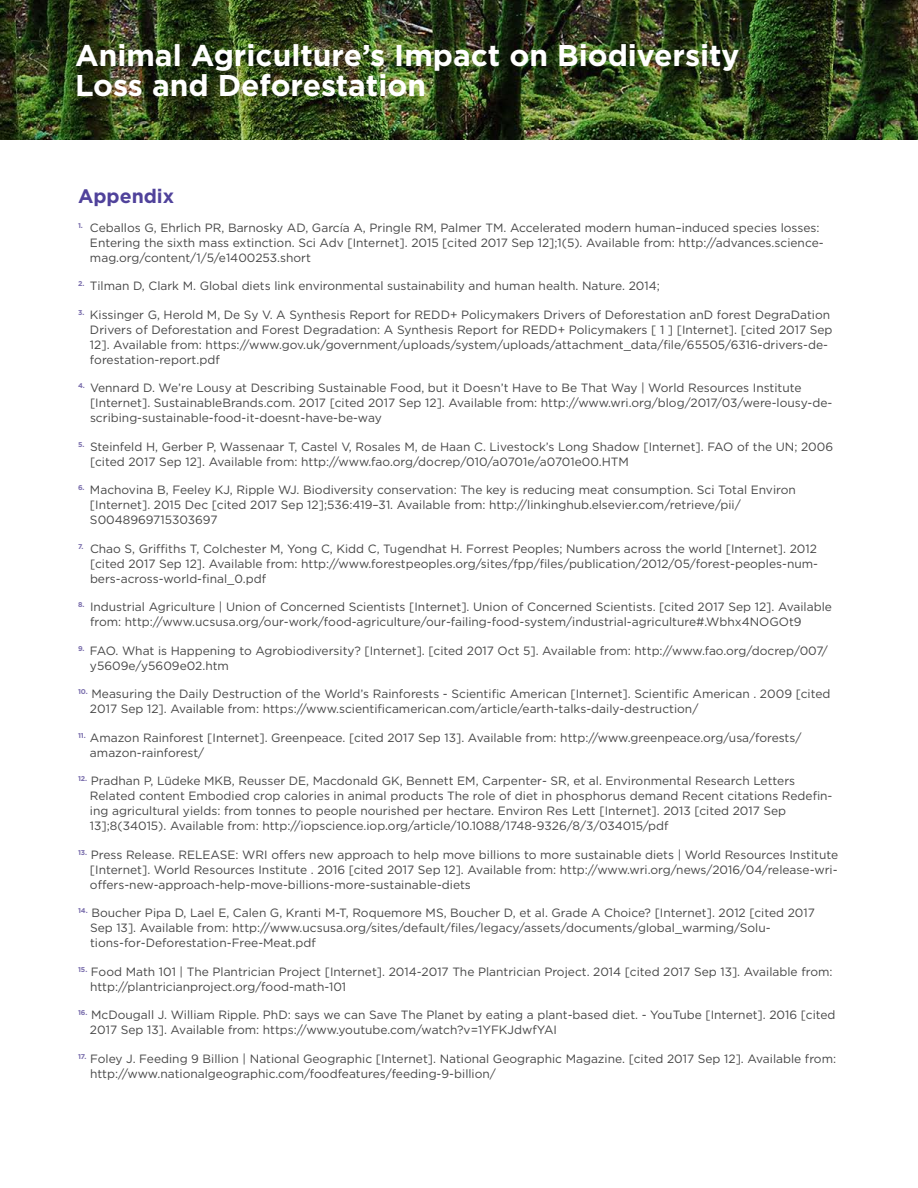
<style>
.page{position:relative;width:918px;height:1188px;background:#fff}
.page>*{position:absolute;margin:0;border:0;box-sizing:border-box;transform-origin:0 0}
.t1{font:700 30px/29.4px "Gotham";color:#fff}
.t2{font:700 19.5px "Gotham";color:#50429b}
.t3{font:12px/15px "Gotham";color:#464646}
</style>
<div class="page">
<img style="left:0;top:0;width:918px;height:140px">
<h1 class="t1" style="left:75px;top:41px;width:666px">Animal Agriculture’s Impact on Biodiversity<br>Loss and Deforestation</h1>
<h2 class="t2" style="left:78px;top:184px;width:98px">Appendix</h2>
<p class="t3" style="left:90px;top:220px;width:735px;text-indent:-12px"><sup>1.</sup> Ceballos G, Ehrlich PR, Barnosky AD, García A, Pringle RM, Palmer TM. Accelerated modern human–induced species losses:<br>Entering the sixth mass extinction. Sci Adv [Internet]. 2015 [cited 2017 Sep 12];1(5). Available from: http://advances.science&shy;mag.org/content/1/5/e1400253.short</p>
<p class="t3" style="left:78px;top:278px;width:583px"><sup>2.</sup> Tilman D, Clark M. Global diets link environmental sustainability and human health. Nature. 2014;</p>
<p class="t3" style="left:90px;top:307px;width:744px;text-indent:-12px"><sup>3.</sup> Kissinger G, Herold M, De Sy V. A Synthesis Report for REDD+ Policymakers Drivers of Deforestation anD forest DegraDation Drivers of Deforestation and Forest Degradation: A Synthesis Report for REDD+ Policymakers [ 1 ] [Internet]. [cited 2017 Sep 12]. Available from: https://www.gov.uk/government/uploads/system/uploads/attachment_data/file/65505/6316-drivers-de&shy;forestation-report.pdf</p>
<p class="t3" style="left:90px;top:380px;width:744px;text-indent:-12px"><sup>4.</sup> Vennard D. We’re Lousy at Describing Sustainable Food, but it Doesn’t Have to Be That Way | World Resources Institute [Internet]. SustainableBrands.com. 2017 [cited 2017 Sep 12]. Available from: http://www.wri.org/blog/2017/03/were-lousy-de&shy;scribing-sustainable-food-it-doesnt-have-be-way</p>
<p class="t3" style="left:90px;top:439px;width:745px;text-indent:-12px"><sup>5.</sup> Steinfeld H, Gerber P, Wassenaar T, Castel V, Rosales M, de Haan C. Livestock’s Long Shadow [Internet]. FAO of the UN; 2006 [cited 2017 Sep 12]. Available from: http://www.fao.org/docrep/010/a0701e/a0701e00.HTM</p>
<p class="t3" style="left:90px;top:482px;width:707px;text-indent:-12px"><sup>6.</sup> Machovina B, Feeley KJ, Ripple WJ. Biodiversity conservation: The key is reducing meat consumption. Sci Total Environ [Internet]. 2015 Dec [cited 2017 Sep 12];536:419–31. Available from: http://linkinghub.elsevier.com/retrieve/pii/<br>S0048969715303697</p>
<p class="t3" style="left:90px;top:541px;width:730px;text-align:justify;text-indent:-12px"><sup>7.</sup> Chao S, Griffiths T, Colchester M, Yong C, Kidd C, Tugendhat H. Forrest Peoples; Numbers across the world [Internet]. 2012 [cited 2017 Sep 12]. Available from: http://www.forestpeoples.org/sites/fpp/files/publication/2012/05/forest-peoples-num&shy;bers-across-world-final_0.pdf</p>
<p class="t3" style="left:90px;top:599px;width:743px;text-indent:-12px"><sup>8.</sup> Industrial Agriculture | Union of Concerned Scientists [Internet]. Union of Concerned Scientists. [cited 2017 Sep 12]. Available from: http://www.ucsusa.org/our-work/food-agriculture/our-failing-food-system/industrial-agriculture#.Wbhx4NOGOt9</p>
<p class="t3" style="left:90px;top:643px;width:740px;text-indent:-12px"><sup>9.</sup> FAO. What is Happening to Agrobiodiversity? [Internet]. [cited 2017 Oct 5]. Available from: http://www.fao.org/docrep/007/ y5609e/y5609e02.htm</p>
<p class="t3" style="left:90px;top:686px;width:742px;text-indent:-12px"><sup>10.</sup> Measuring the Daily Destruction of the World’s Rainforests - Scientific American [Internet]. Scientific American . 2009 [cited<br>2017 Sep 12]. Available from: https://www.scientificamerican.com/article/earth-talks-daily-destruction/</p>
<p class="t3" style="left:90px;top:730px;width:713px;text-indent:-12px"><sup>11.</sup> Amazon Rainforest [Internet]. Greenpeace. [cited 2017 Sep 13]. Available from: http://www.greenpeace.org/usa/forests/ amazon-rainforest/</p>
<p class="t3" style="left:90px;top:773px;width:744px;text-indent:-12px"><sup>12.</sup> Pradhan P, Lüdeke MKB, Reusser DE, Macdonald GK, Bennett EM, Carpenter- SR, et al. Environmental Research Letters Related content Embodied crop calories in animal products The role of diet in phosphorus demand Recent citations Redefin&shy;ing agricultural yields: from tonnes to people nourished per hectare. Environ Res Lett [Internet]. 2013 [cited 2017 Sep 13];8(34015). Available from: http://iopscience.iop.org/article/10.1088/1748-9326/8/3/034015/pdf</p>
<p class="t3" style="left:90px;top:847px;width:750px;text-align:justify;text-indent:-12px"><sup>13.</sup> Press Release. RELEASE: WRI offers new approach to help move billions to more sustainable diets | World Resources Institute [Internet]. World Resources Institute . 2016 [cited 2017 Sep 12]. Available from: http://www.wri.org/news/2016/04/release-wri&shy;offers-new-approach-help-move-billions-more-sustainable-diets</p>
<p class="t3" style="left:90px;top:905px;width:726px;text-indent:-12px"><sup>14.</sup> Boucher Pipa D, Lael E, Calen G, Kranti M-T, Roquemore MS, Boucher D, et al. Grade A Choice? [Internet]. 2012 [cited 2017<br>Sep 13]. Available from: http://www.ucsusa.org/sites/default/files/legacy/assets/documents/global_warming/Solu&shy;tions-for-Deforestation-Free-Meat.pdf</p>
<p class="t3" style="left:90px;top:964px;width:744px;text-indent:-12px"><sup>15.</sup> Food Math 101 | The Plantrician Project [Internet]. 2014-2017 The Plantrician Project. 2014 [cited 2017 Sep 13]. Available from: http://plantricianproject.org/food-math-101</p>
<p class="t3" style="left:90px;top:1007px;width:747px;text-indent:-12px"><sup>16.</sup> McDougall J. William Ripple. PhD: says we can Save The Planet by eating a plant-based diet. - YouTube [Internet]. 2016 [cited<br>2017 Sep 13]. Available from: https://www.youtube.com/watch?v=1YFKJdwfYAI</p>
<p class="t3" style="left:90px;top:1051px;width:748px;text-indent:-12px"><sup>17.</sup> Foley J. Feeding 9 Billion | National Geographic [Internet]. National Geographic Magazine. [cited 2017 Sep 12]. Available from: http://www.nationalgeographic.com/foodfeatures/feeding-9-billion/</p>
</div>
